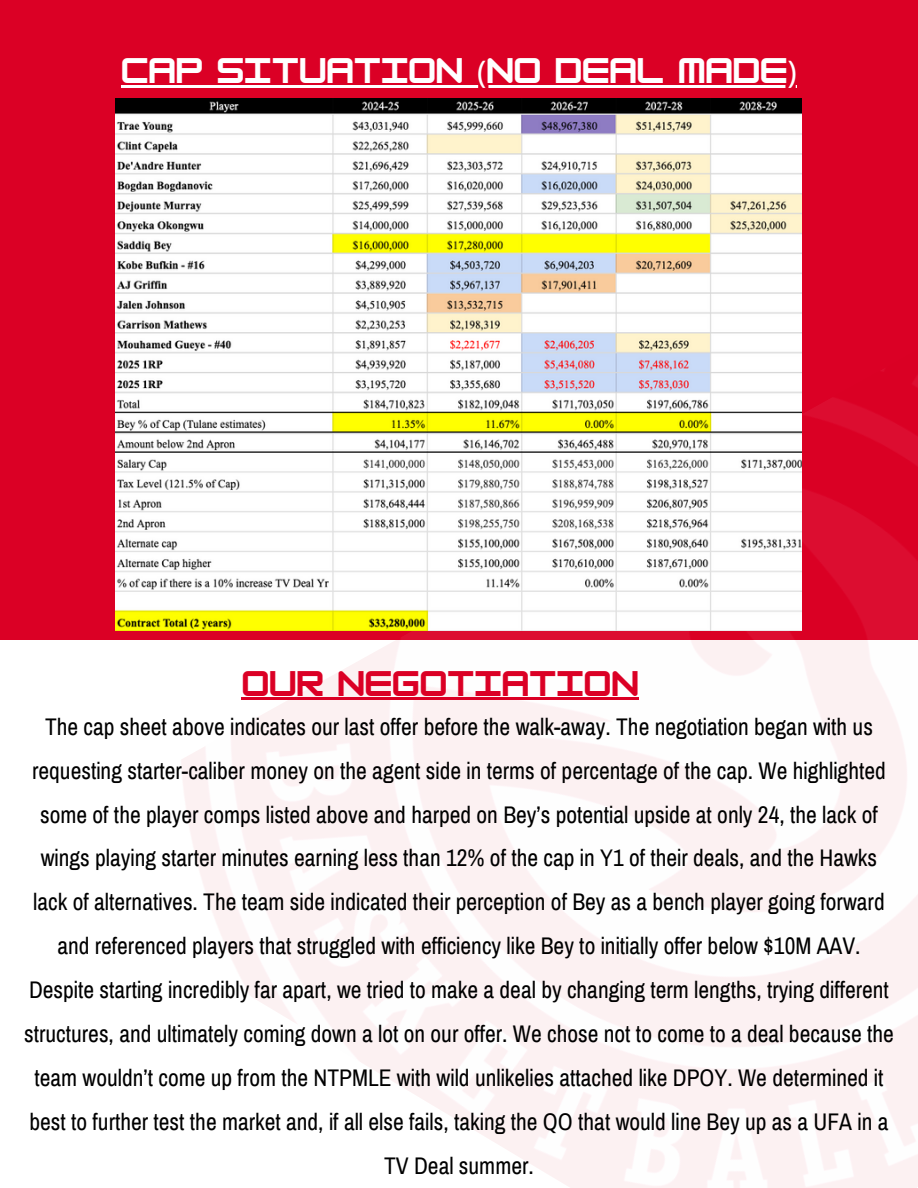
<style>
.page{position:relative;width:918px;height:1188px;background:#db0025}
.page>*{position:absolute;margin:0;border:0;box-sizing:border-box;transform-origin:0 0}
.t1{font:700 31.2px "HK Modular";color:#fff}
.t2{font:700 31.2px "HK Modular";color:#db0025}
.t3{font:23.55px/43.8px "Archivo Narrow";color:#000;text-align:center}
.s1{font-family:"Noto Sans";font-weight:400}
</style>
<div class="page">
<img style="left:12px;top:314px;width:906px;height:874px">
<hr style="left:121px;top:85px;width:676px;height:2px;background:#fff">
<hr style="left:242px;top:698px;width:397px;height:2px;background:#db0025">
<img style="left:116px;top:99px;width:686px;height:532px">
<p class="t1" style="left:121px;top:52px;width:677px">CAP SITUATION <span class="s1">(</span>NO DEAL MADE<span class="s1">)</span></p>
<p class="t2" style="left:242px;top:664px;width:399px">OUR NEGOTIATION</p>
<h1 class="t3" style="left:24px;top:705px;width:871px">The cap sheet above indicates our last offer before the walk-away. The negotiation began with us requesting starter-caliber money on the agent side in terms of percentage of the cap. We highlighted some of the player comps listed above and harped on Bey’s potential upside at only 24, the lack of wings playing starter minutes earning less than 12% of the cap in Y1 of their deals, and the Hawks lack of alternatives. The team side indicated their perception of Bey as a bench player going forward and referenced players that struggled with efficiency like Bey to initially offer below $10M AAV.<br>Despite starting incredibly far apart, we tried to make a deal by changing term lengths, trying different structures, and ultimately coming down a lot on our offer. We chose not to come to a deal because the team wouldn’t come up from the NTPMLE with wild unlikelies attached like DPOY. We determined it best to further test the market and, if all else fails, taking the QO that would line Bey up as a UFA in a TV Deal summer.</h1>
</div>
